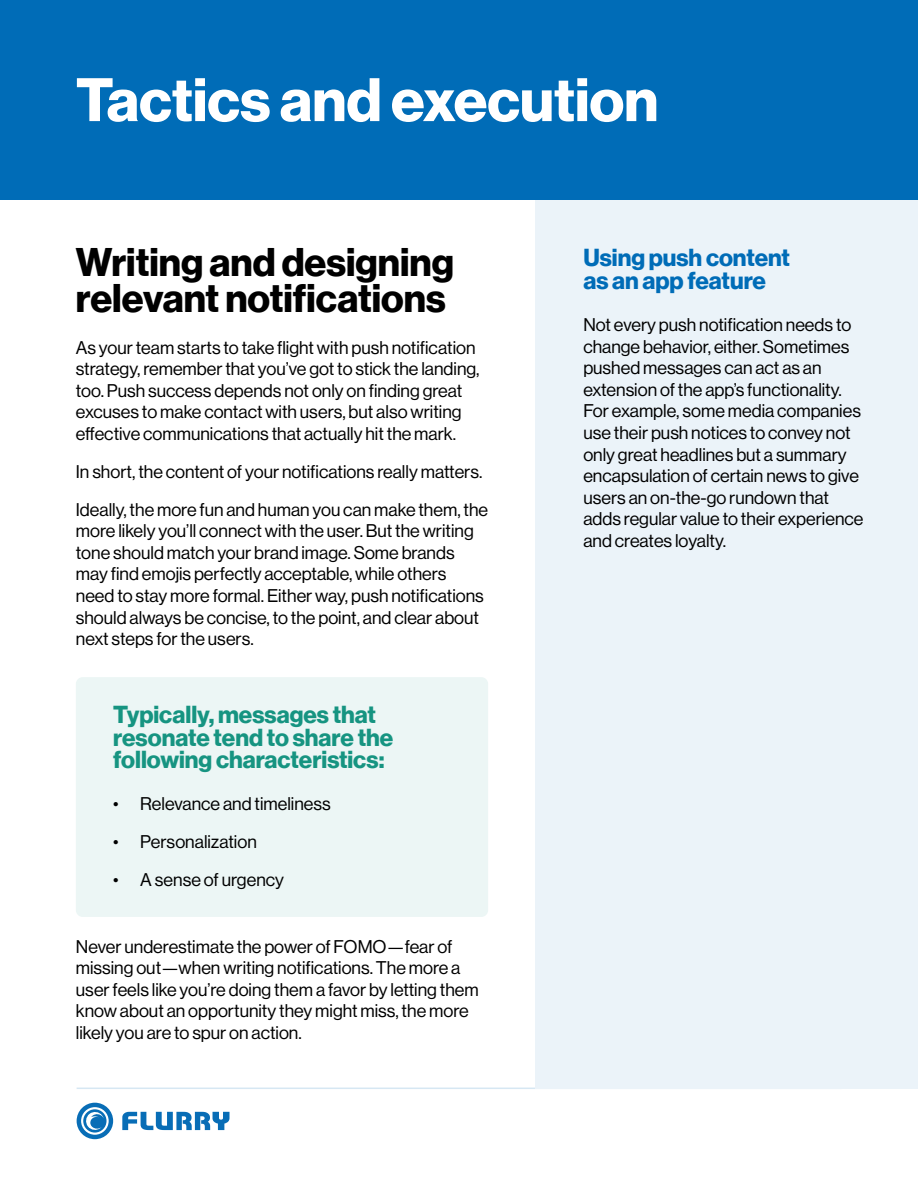
<style>
.page{position:relative;width:918px;height:1188px;background:#fff}
.page>*{position:absolute;margin:0;border:0;box-sizing:border-box;transform-origin:0 0}
.t1{font:700 60px "Verizon NHGDS";color:#fff}
.t2{font:700 39px/36px "Verizon NHGDS";color:#000}
.t3{font:700 24px/22.8px "Verizon NHGDS";color:#169481}
.t4{font:700 24px/22.8px "Verizon NHGDS";color:#006cb7}
.t5{font:18px/21.6px "Verizon NHGDS";color:#000}
</style>
<div class="page">
<hr style="left:77px;top:1088px;width:765px;height:1px;background:#d6e7f3">
<svg style="left:122px;top:1112px;width:108px;height:18px"></svg>
<svg style="left:77px;top:1103px;width:36px;height:36px"></svg>
<div style="left:536px;top:200px;width:382px;height:889px;background:#ebf3f9"></div>
<div style="left:0;top:0;width:918px;height:200px;background:#006cb7"></div>
<div style="left:76px;top:677px;width:412px;height:240px;background:#ecf6f5;border-radius:7px"></div>
<h1 class="t1" style="left:76px;top:65px;width:584px">Tactics and execution</h1>
<h2 class="t2" style="left:76px;top:243px;width:380px">Writing and designing relevant notifications</h2>
<p class="t5" style="left:76px;top:336px;width:405px">As your team starts to take flight with push notification strategy, remember that you’ve got to stick the landing, too. Push success depends not only on finding great excuses to make contact with users, but also writing effective communications that actually hit the mark.</p>
<p class="t5" style="left:76px;top:452px;width:414px;line-height:37.8px">In short, the content of your notifications really matters.<br>Ideally, the more fun and human you can make them, the</p>
<p class="t5" style="left:76px;top:520px;width:410px">more likely you’ll connect with the user. But the writing tone should match your brand image. Some brands may find emojis perfectly acceptable, while others need to stay more formal. Either way, push notifications should always be concise, to the point, and clear about next steps for the users.</p>
<h3 class="t3" style="left:113px;top:703px;width:281px">Typically, messages that resonate tend to share the following characteristics:</h3>
<p class="t5" style="left:113px;top:793px;width:219px">• Relevance and timeliness</p>
<p class="t5" style="left:113px;top:831px;width:145px">• Personalization</p>
<p class="t5" style="left:113px;top:868px;width:172px">• A sense of urgency</p>
<p class="t5" style="left:76px;top:935px;width:404px">Never underestimate the power of FOMO—fear of missing out—when writing notifications. The more a user feels like you’re doing them a favor by letting them know about an opportunity they might miss, the more likely you are to spur on action.</p>
<h3 class="t4" style="left:583px;top:246px;width:208px">Using push content as an app feature</h3>
<p class="t5" style="left:583px;top:314px;width:282px">Not every push notification needs to change behavior, either. Sometimes pushed messages can act as an extension of the app’s functionality.<br>For example, some media companies use their push notices to convey not only great headlines but a summary encapsulation of certain news to give users an on-the-go rundown that adds regular value to their experience and creates loyalty.</p>
</div>
